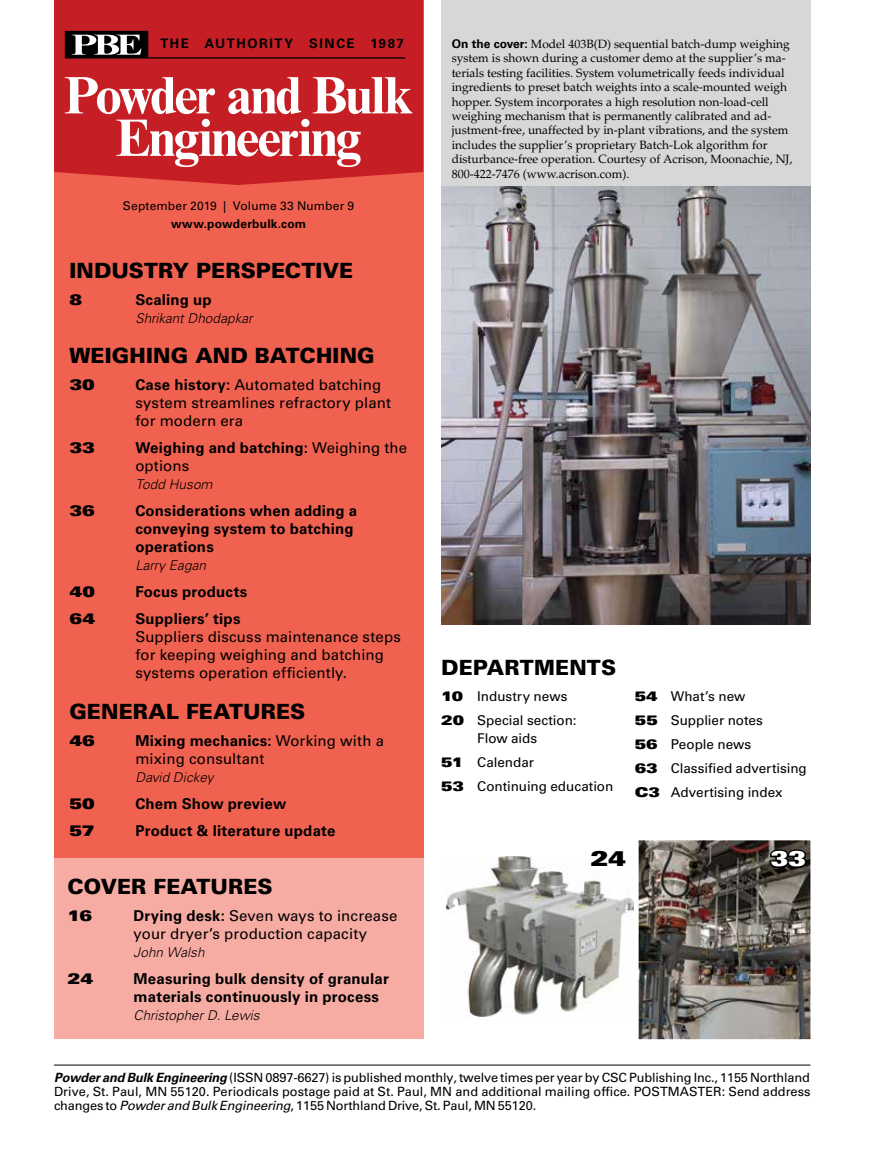
<style>
.page{position:relative;width:878px;height:1175px;background:#fff}
.page>*{position:absolute;margin:0;border:0;box-sizing:border-box;transform-origin:0 0}
.t1{font:900 21px "Univers LT Std";letter-spacing:.005em;color:#000}
.t2{font:21px "Univers LT Std X Black Ex";color:#000}
.t3{font:21px "Univers LT Std X Black Ex";color:#fff}
.t4{font:15px/18px "Univers LT Std";letter-spacing:.01em;color:#000}
.t5{font:700 15px/18px "Univers LT Std";letter-spacing:.01em;color:#000}
.t6{font:15px "Univers LT Std X Black Ex";letter-spacing:.02em;color:#000}
.t7{font:13.5px/24px "Univers LT Std";letter-spacing:-.005em;color:#000}
.t8{font:italic 300 13.5px "Univers LT Std";letter-spacing:.005em;color:#000}
.t9{font:700 13.05px "Univers LT Std";letter-spacing:.115em;color:#000}
.t10{font:12.75px/14.2px "Univers LT Std";letter-spacing:-.01em;color:#000;text-align:justify}
.t11{font:12px/14.4px "Palatino LT Std";color:#000}
.t12{font:12px "Univers LT Std";letter-spacing:.01em;color:#000}
.t13{font:700 12px "Univers LT Std";letter-spacing:.02em;color:#000}
.s1{font-weight:700}
.s2{font-weight:400}
.s3{font-family:"Univers LT Std";font-weight:700}
.s4{font-family:"Univers LT Std X Black Ex"}
.s5{font-weight:700;font-style:italic}
.s6{font-style:italic}
</style>
<div class="page">
<hr style="left:54px;top:1064px;width:756px;height:1px;background:#000">
<div style="left:54px;top:0;width:369px;height:1038px;background:#f16150"></div>
<svg style="left:54px;top:0;width:369px;height:185px;background:#c72327"></svg>
<svg style="left:65px;top:31px;width:83px;height:28px;background:#4f4c4c"></svg>
<hr style="left:148px;top:57px;width:257px;height:2px;background:#000">
<svg style="left:65px;top:77px;width:347px;height:90px;background:#d55f63"></svg>
<img style="left:441px;top:185px;width:369px;height:439px">
<div style="left:441px;top:0;width:369px;height:185px;background:#d5d7d8"></div>
<div style="left:54px;top:858px;width:370px;height:180px;background:#f7aca3"></div>
<svg style="left:446px;top:856px;width:141px;height:161px"></svg>
<img style="left:587px;top:840px;width:224px;height:200px">
<p class="t9" style="left:160px;top:36px;width:245px">THE AUTHORITY SINCE 1987</p>
<p class="t12" style="left:123px;top:199px;width:233px">September 2019 | Volume 33 Number 9</p>
<p class="t13" style="left:171px;top:217px;width:137px">www.powderbulk.com</p>
<h1 class="t1" style="left:69px;top:257px;width:285px">INDUSTRY PERSPECTIVE</h1>
<p class="t6" style="left:69px;top:290px;width:14px">8</p>
<p class="t5" style="left:135px;top:290px;width:78px">Scaling up</p>
<p class="t8" style="left:135px;top:310px;width:119px">Shrikant Dhodapkar</p>
<h1 class="t1" style="left:69px;top:342px;width:307px">WEIGHING AND BATCHING</h1>
<p class="t6" style="left:69px;top:376px;width:27px">30</p>
<p class="t4" style="left:135px;top:376px;width:257px"><span class="s1">Case history:</span> Automated batching system streamlines refractory plant for modern era</p>
<p class="t6" style="left:69px;top:439px;width:27px">33</p>
<p class="t5" style="left:135px;top:439px;width:273px">Weighing and batching: <span class="s2">Weighing the options</span></p>
<p class="t8" style="left:135px;top:476px;width:79px">Todd Husom</p>
<p class="t6" style="left:69px;top:502px;width:27px">36</p>
<p class="t5" style="left:135px;top:502px;width:223px">Considerations when adding a conveying system to batching operations</p>
<p class="t8" style="left:135px;top:557px;width:72px">Larry Eagan</p>
<p class="t6" style="left:69px;top:583px;width:27px">40</p>
<p class="t5" style="left:135px;top:583px;width:113px">Focus products</p>
<p class="t6" style="left:69px;top:610px;width:27px">64</p>
<p class="t5" style="left:135px;top:610px;width:107px">Suppliers’ tips</p>
<p class="t4" style="left:135px;top:628px;width:267px">Suppliers discuss maintenance steps for keeping weighing and batching systems operation efficiently.</p>
<h1 class="t1" style="left:69px;top:698px;width:237px">GENERAL FEATURES</h1>
<p class="t6" style="left:69px;top:731px;width:27px">46</p>
<p class="t4" style="left:135px;top:731px;width:250px"><span class="s1">Mixing mechanics:</span> Working with a mixing consultant</p>
<p class="t8" style="left:135px;top:769px;width:80px">David Dickey</p>
<p class="t6" style="left:69px;top:794px;width:27px">50</p>
<p class="t5" style="left:135px;top:794px;width:152px">Chem Show preview</p>
<p class="t6" style="left:69px;top:821px;width:26px">57</p>
<p class="t5" style="left:135px;top:821px;width:202px">Product &amp; literature update</p>
<h1 class="t1" style="left:68px;top:873px;width:206px">COVER FEATURES</h1>
<p class="t6" style="left:68px;top:907px;width:26px">16</p>
<p class="t4" style="left:134px;top:907px;width:265px"><span class="s1">Drying desk:</span> Seven ways to increase your dryer’s production capacity</p>
<p class="t8" style="left:134px;top:944px;width:72px">John Walsh</p>
<p class="t6" style="left:68px;top:970px;width:27px">24</p>
<p class="t5" style="left:134px;top:970px;width:257px">Measuring bulk density of granular materials continuously in process</p>
<p class="t8" style="left:134px;top:1007px;width:128px">Christopher D. Lewis</p>
<p class="t11" style="left:451px;top:37px;width:342px"><span class="s3">On the cover:</span> Model 403B(D) sequential batch-dump weighing system is shown during a customer demo at the supplier’s ma&shy;terials testing facilities. System volumetrically feeds individual ingredients to preset batch weights into a scale-mounted weigh hopper. System incorporates a high resolution non-load-cell weighing mechanism that is permanently calibrated and ad&shy;justment-free, unaffected by in-plant vibrations, and the system includes the supplier’s proprietary Batch-Lok algorithm for disturbance-free operation. Courtesy of Acrison, Moonachie, NJ, 800-422-7476 (www.acrison.com).</p>
<h1 class="t1" style="left:441px;top:654px;width:176px">DEPARTMENTS</h1>
<p class="t7" style="left:441px;top:684px;width:137px"><span class="s4">10</span> Industry news<br><span class="s4">20</span> Special section:</p>
<p class="t7" style="left:441px;top:726px;width:174px;text-indent:36px">Flow aids<br><span class="s4">51</span> Calendar<br><span class="s4">53</span> Continuing education</p>
<p class="t7" style="left:634px;top:684px;width:173px"><span class="s4">54</span> What’s new<br><span class="s4">55</span> Supplier notes<br><span class="s4">56</span> People news<br><span class="s4">63</span> Classified advertising<br><span class="s4">C3</span> Advertising index</p>
<h1 class="t2" style="left:590px;top:846px;width:37px">24</h1>
<h1 class="t3" style="left:770px;top:846px;width:37px">33</h1>
<p class="t10" style="left:54px;top:1070px;width:758px"><span class="s5">Powder and Bulk Engineering</span> (ISSN 0897-6627) is published monthly, twelve times per year by CSC Publishing Inc., 1155 Northland Drive, St. Paul, MN 55120. Periodicals postage paid at St. Paul, MN and additional mailing office. POSTMASTER: Send address changes to <span class="s6">Powder and Bulk Engineering</span>, 1155 Northland Drive, St. Paul, MN 55120.</p>
</div>
